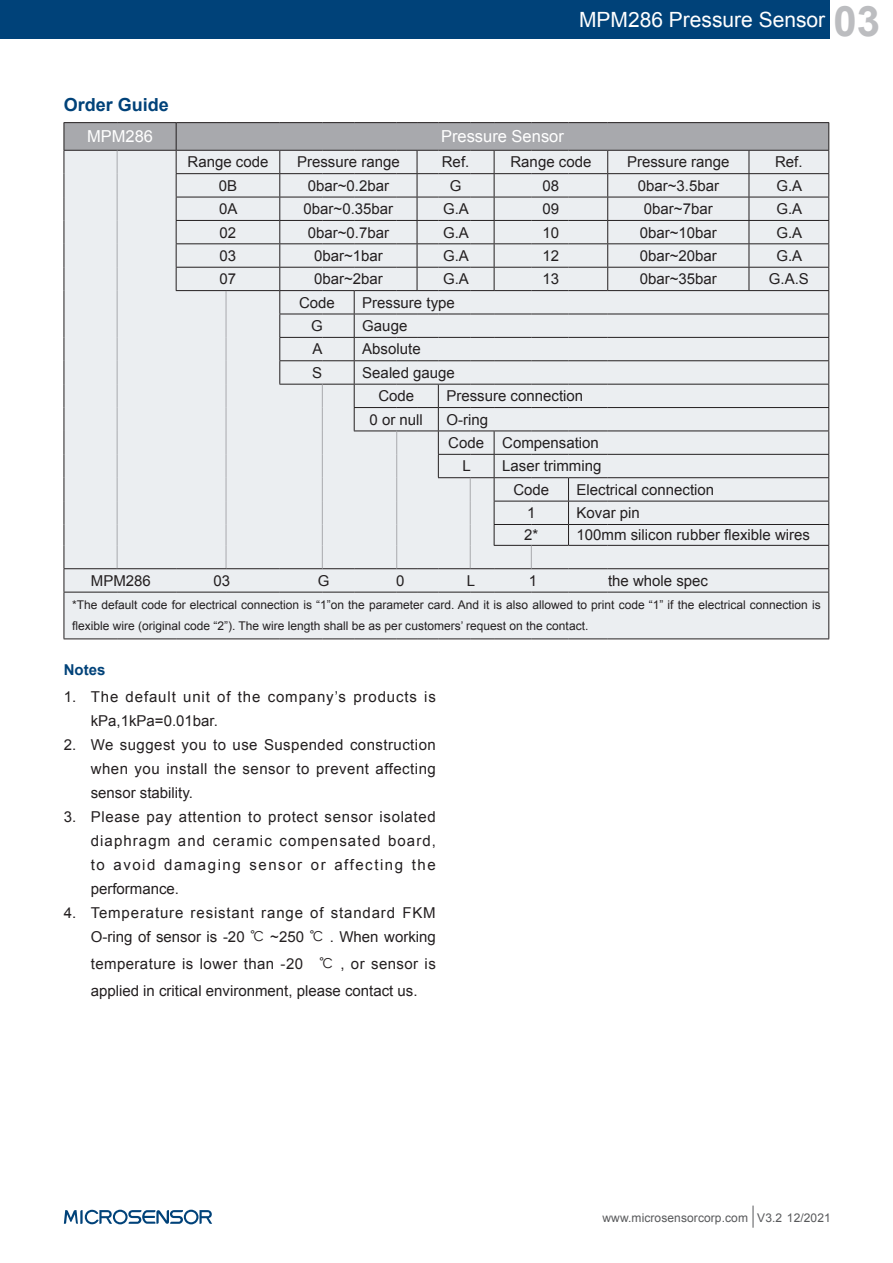
<style>
.page{position:relative;width:893px;height:1263px;background:#fff}
.page>*{position:absolute;margin:0;border:0;box-sizing:border-box;transform-origin:0 0}
.t1{font:21px "Arial";color:#fff}
.t2{font:700 18px "Arial";color:#004279}
.t3{font:16.5px "Arial";color:#fff}
.正文{font:15px/24px "Arial";color:#231f20;text-align:justify}
.正文-2{font:15px/24px "Arial";letter-spacing:.055em;color:#231f20;text-align:right}
.正文-3{font:15px/24px "Arial";letter-spacing:.06em;color:#231f20}
.t4{font:700 15px "Arial";color:#004279}
.t5{font:12px/21px "Arial";color:#231f20}
.t6{font:12px "Arial";letter-spacing:.01em;color:#57585a}
.s1{font-weight:700;font-size:42px;color:#bcbdc0}
.s2{font-family:"ST Xihei"}
</style>
<div class="page">
<div style="left:0;top:0;width:829px;height:38px;background:#004279"></div>
<svg style="left:753px;top:1205px;width:1px;height:23px"></svg>
<svg style="left:64px;top:1209px;width:148px;height:15px"></svg>
<div style="left:65px;top:593px;width:763px;height:45px;background:#ebeef1"></div>
<hr style="left:64px;top:592px;width:1px;height:46px;background:#231f20">
<hr style="left:828px;top:592px;width:1px;height:46px;background:#231f20">
<hr style="left:64px;top:638px;width:53px;height:1px;background:#231f20">
<hr style="left:117px;top:638px;width:59px;height:1px;background:#231f20">
<hr style="left:176px;top:638px;width:50px;height:1px;background:#231f20">
<hr style="left:226px;top:638px;width:54px;height:1px;background:#231f20">
<hr style="left:280px;top:638px;width:42px;height:1px;background:#231f20">
<hr style="left:322px;top:638px;width:32px;height:1px;background:#231f20">
<hr style="left:354px;top:638px;width:43px;height:1px;background:#231f20">
<svg style="left:397px;top:638px;width:41px;height:1px"></svg>
<hr style="left:438px;top:638px;width:32px;height:1px;background:#231f20">
<svg style="left:470px;top:638px;width:24px;height:1px"></svg>
<hr style="left:494px;top:638px;width:37px;height:1px;background:#231f20">
<hr style="left:531px;top:638px;width:37px;height:1px;background:#231f20">
<hr style="left:568px;top:638px;width:40px;height:1px;background:#231f20">
<hr style="left:608px;top:638px;width:141px;height:1px;background:#231f20">
<hr style="left:749px;top:638px;width:80px;height:1px;background:#231f20">
<svg style="left:64px;top:122px;width:765px;height:471px;background:#dbdde0"></svg>
<p class="t2" style="left:64px;top:92px;width:107px">Order Guide</p>
<h1 class="t1" style="left:579px;top:5px;width:303px">MPM286 Pressure Sensor <span class="s1">03</span></h1>
<p class="t3" style="left:87px;top:125px;width:68px">MPM286</p>
<p class="t3" style="left:441px;top:125px;width:124px">Pressure Sensor</p>
<p class="正文" style="left:188px;top:150px;width:82px">Range code</p>
<p class="正文" style="left:297px;top:150px;width:104px">Pressure range</p>
<p class="正文" style="left:442px;top:150px;width:29px">Ref.</p>
<p class="正文" style="left:510px;top:150px;width:82px">Range code</p>
<p class="正文" style="left:627px;top:150px;width:104px">Pressure range</p>
<p class="正文" style="left:775px;top:150px;width:29px">Ref.</p>
<p class="正文" style="left:219px;top:173px;width:20px">0B</p>
<p class="正文" style="left:308px;top:173px;width:83px">0bar~0.2bar</p>
<p class="正文" style="left:450px;top:173px;width:13px">G</p>
<p class="正文" style="left:543px;top:173px;width:18px">08</p>
<p class="正文" style="left:638px;top:173px;width:83px">0bar~3.5bar</p>
<p class="正文" style="left:776px;top:173px;width:27px">G.A</p>
<p class="正文" style="left:219px;top:197px;width:20px">0A</p>
<p class="正文" style="left:304px;top:197px;width:91px">0bar~0.35bar</p>
<p class="正文" style="left:443px;top:197px;width:27px">G.A</p>
<p class="正文" style="left:543px;top:197px;width:18px">09</p>
<p class="正文" style="left:644px;top:197px;width:70px">0bar~7bar</p>
<p class="正文" style="left:776px;top:197px;width:27px">G.A</p>
<p class="正文" style="left:220px;top:220px;width:18px">02</p>
<p class="正文" style="left:308px;top:220px;width:83px">0bar~0.7bar</p>
<p class="正文" style="left:443px;top:220px;width:27px">G.A</p>
<p class="正文" style="left:543px;top:220px;width:18px">10</p>
<p class="正文" style="left:640px;top:220px;width:79px">0bar~10bar</p>
<p class="正文" style="left:776px;top:220px;width:27px">G.A</p>
<p class="正文" style="left:220px;top:244px;width:18px">03</p>
<p class="正文" style="left:314px;top:244px;width:70px">0bar~1bar</p>
<p class="正文" style="left:443px;top:244px;width:27px">G.A</p>
<p class="正文" style="left:543px;top:244px;width:18px">12</p>
<p class="正文" style="left:640px;top:244px;width:79px">0bar~20bar</p>
<p class="正文" style="left:776px;top:244px;width:27px">G.A</p>
<p class="正文" style="left:220px;top:267px;width:18px">07</p>
<p class="正文" style="left:314px;top:267px;width:70px">0bar~2bar</p>
<p class="正文" style="left:443px;top:267px;width:27px">G.A</p>
<p class="正文" style="left:543px;top:267px;width:18px">13</p>
<p class="正文" style="left:640px;top:267px;width:79px">0bar~35bar</p>
<p class="正文" style="left:769px;top:267px;width:42px">G.A.S</p>
<p class="正文" style="left:299px;top:290px;width:37px">Code</p>
<p class="正文" style="left:362px;top:290px;width:94px">Pressure type</p>
<p class="正文" style="left:311px;top:314px;width:13px">G</p>
<p class="正文" style="left:362px;top:314px;width:47px">Gauge</p>
<p class="正文" style="left:312px;top:337px;width:12px">A</p>
<p class="正文" style="left:362px;top:337px;width:60px">Absolute</p>
<p class="正文" style="left:312px;top:360px;width:12px">S</p>
<p class="正文" style="left:362px;top:360px;width:94px">Sealed gauge</p>
<p class="正文" style="left:378px;top:384px;width:37px">Code</p>
<p class="正文" style="left:446px;top:384px;width:138px">Pressure connection</p>
<p class="正文" style="left:370px;top:407px;width:55px">0 or null</p>
<p class="正文" style="left:446px;top:407px;width:43px">O-ring</p>
<p class="正文" style="left:448px;top:431px;width:37px">Code</p>
<p class="正文" style="left:502px;top:431px;width:98px">Compensation</p>
<p class="正文" style="left:462px;top:454px;width:10px">L</p>
<p class="正文" style="left:502px;top:454px;width:101px">Laser trimming</p>
<p class="正文" style="left:513px;top:477px;width:37px">Code</p>
<p class="正文" style="left:577px;top:477px;width:139px">Electrical connection</p>
<p class="正文" style="left:527px;top:501px;width:10px">1</p>
<p class="正文" style="left:577px;top:501px;width:65px">Kovar pin</p>
<p class="正文" style="left:524px;top:523px;width:16px">2*</p>
<p class="正文" style="left:577px;top:523px;width:235px">100mm silicon rubber flexible wires</p>
<p class="正文" style="left:91px;top:568px;width:62px">MPM286</p>
<p class="正文" style="left:213px;top:568px;width:18px">03</p>
<p class="正文" style="left:318px;top:568px;width:13px">G</p>
<p class="正文" style="left:396px;top:568px;width:10px">0</p>
<p class="正文" style="left:467px;top:568px;width:10px">L</p>
<p class="正文" style="left:529px;top:568px;width:10px">1</p>
<p class="正文" style="left:608px;top:568px;width:102px">the whole spec</p>
<p class="t5" style="left:72px;top:594px;width:750px">*The default code for electrical connection is “1”on the parameter card. And it is also allowed to print code “1” if the electrical connection is flexible wire (original code “2”). The wire length shall be as per customers’ request on the contact.</p>
<p class="t4" style="left:64px;top:659px;width:43px">Notes</p>
<p class="正文-3" style="left:91px;top:685px;width:347px;text-indent:-27px">1. The default unit of the company’s products is kPa,1kPa=0.01bar.</p>
<p class="正文" style="left:91px;top:733px;width:347px;text-indent:-27px">2. We suggest you to use Suspended construction when you install the sensor to prevent affecting sensor stability.</p>
<p class="正文" style="left:91px;top:805px;width:347px;text-indent:-27px">3. Please pay attention to protect sensor isolated diaphragm and ceramic compensated board, to avoid damaging sensor or affecting the performance.</p>
<p class="正文-2" style="left:64px;top:901px;width:374px">4. Temperature resistant range of standard FKM<br>O-ring of sensor is -20 <span class="s2">℃</span> ~250 <span class="s2">℃</span> . When working</p>
<p class="正文" style="left:91px;top:950px;width:347px;line-height:27px">temperature is lower than -20 <span class="s2">℃</span> , or sensor is applied in critical environment, please contact us.</p>
<p class="t6" style="left:603px;top:1210px;width:230px">www.microsensorcorp.com V3.2 12/2021</p>
</div>
